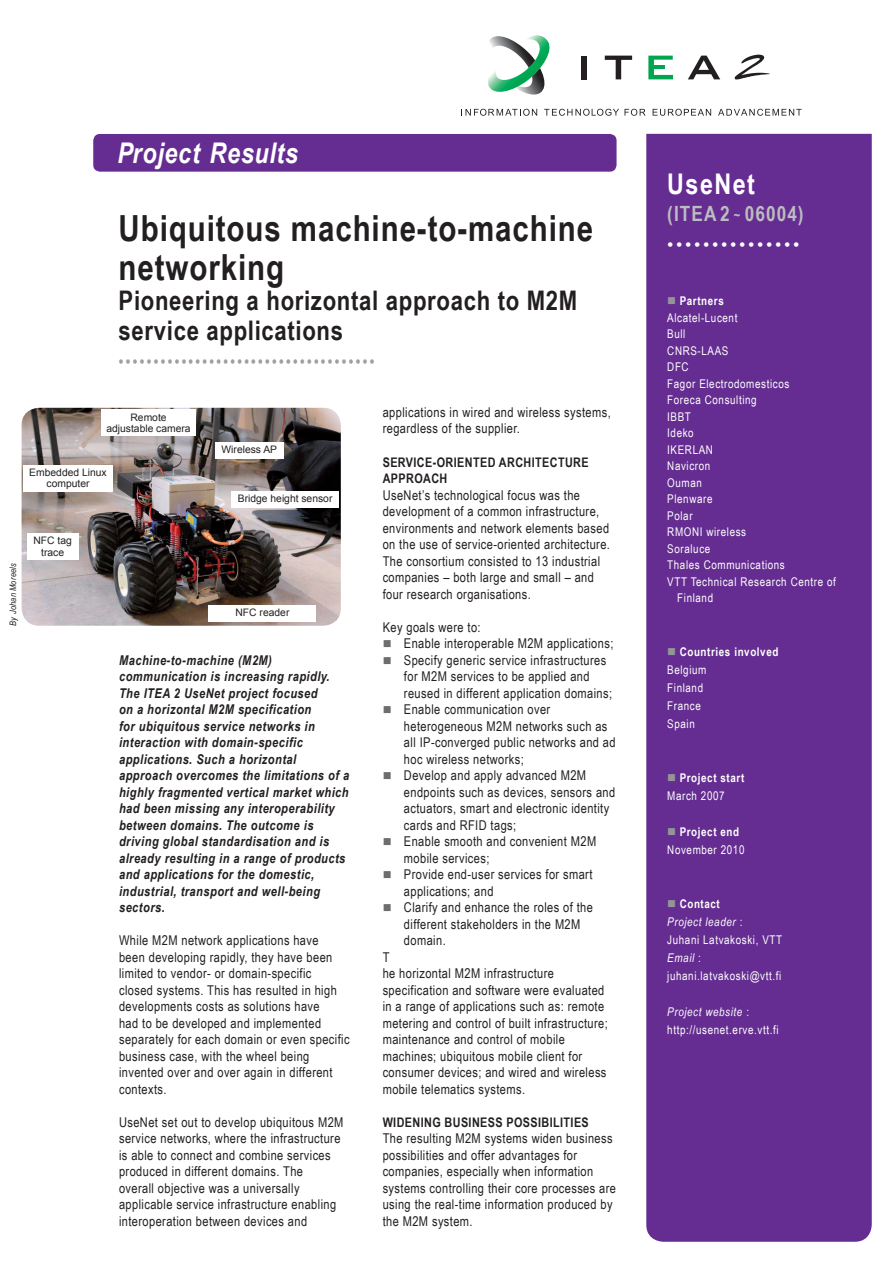
<style>
.page{position:relative;width:893px;height:1263px;background:#fff}
.page>*{position:absolute;margin:0;border:0;box-sizing:border-box;transform-origin:0 0}
.t1{font:700 36px/39px "Arial Narrow";letter-spacing:.025em;color:#231f20}
.t2{font:italic 700 28.5px "Arial Narrow";letter-spacing:.025em;color:#fff}
.t3{font:700 28.5px "Arial Narrow";color:#fff}
.t4{font:700 27px/30px "Arial Narrow";letter-spacing:.025em;color:#231f20}
.t5{font:700 21px "Arial Narrow";letter-spacing:.05em;color:#bcbdc0}
.t6{font:18px "Arial Narrow";color:#9d9fa2}
.t7{font:18px "Arial";color:#fff}
.t8{font:13.5px/16.5px "Arial Narrow";letter-spacing:.03em;color:#231f20}
.t9{font:italic 700 13.5px/16.5px "Arial Narrow";letter-spacing:.035em;color:#231f20}
.t10{font:700 13.2px/16.5px "Arial Narrow";letter-spacing:.03em;color:#231f20}
.t11{font:12px/18px "Arial Narrow";letter-spacing:.05em;color:#fff}
.t12{font:700 12px/18px "Arial Narrow";color:#fff}
.t13{font:10.35px/11.1px "Arial";color:#231f20;text-align:center}
.t14{font:italic 9px "Arial Narrow";letter-spacing:.025em;color:#231f20}
.s1{color:#6c6d70}
.s2{font-size:13.5px}
.s3{color:#939598}
.s4{font-weight:700}
.s5{font-weight:400}
.s6{font-style:italic}
</style>
<div class="page">
<div style="left:646px;top:134px;width:226px;height:1108px;background:#652d91"></div>
<div style="left:93px;top:134px;width:524px;height:38px;background:#652d91;border-radius:7px"></div>
<svg style="left:461px;top:109px;width:76px;height:7px"></svg>
<svg style="left:544px;top:109px;width:75px;height:7px"></svg>
<svg style="left:625px;top:109px;width:21px;height:7px"></svg>
<svg style="left:653px;top:109px;width:58px;height:7px"></svg>
<svg style="left:718px;top:109px;width:84px;height:7px"></svg>
<svg style="left:488px;top:35px;width:62px;height:60px"></svg>
<div style="left:581px;top:56px;width:5px;height:23px;background:#231f20"></div>
<svg style="left:605px;top:56px;width:27px;height:23px"></svg>
<svg style="left:688px;top:56px;width:32px;height:23px"></svg>
<svg style="left:648px;top:56px;width:25px;height:23px"></svg>
<svg style="left:735px;top:55px;width:35px;height:25px"></svg>
<img style="left:22px;top:408px;width:319px;height:218px">
<div style="left:209px;top:605px;width:107px;height:16px;background:#fff"></div>
<div style="left:232px;top:491px;width:107px;height:16px;background:#fff"></div>
<div style="left:215px;top:442px;width:69px;height:17px;background:#fff"></div>
<div style="left:101px;top:410px;width:95px;height:26px;background:#fff"></div>
<div style="left:23px;top:465px;width:90px;height:26px;background:#fff"></div>
<div style="left:27px;top:533px;width:52px;height:27px;background:#fff"></div>
<h2 class="t2" style="left:117px;top:131px;width:182px">Project Results</h2>
<h1 class="t1" style="left:119px;top:207px;width:476px">Ubiquitous machine-to-machine networking</h1>
<h3 class="t4" style="left:119px;top:284px;width:460px">Pioneering a horizontal approach to M2M service applications</h3>
<h3 class="t6" style="left:119px;top:348px;width:257px">•••••••••••••••••••••••••••••••••••••</h3>
<p class="t13" style="left:106px;top:412px;width:86px">Remote adjustable camera</p>
<p class="t13" style="left:29px;top:467px;width:79px">Embedded Linux computer</p>
<p class="t13" style="left:222px;top:444px;width:57px">Wireless AP</p>
<p class="t13" style="left:238px;top:493px;width:96px">Bridge height sensor</p>
<p class="t14" style="left:7px;top:626px;width:64px;rotate:-90deg">By Johan Moreels</p>
<p class="t13" style="left:33px;top:535px;width:40px">NFC tag trace</p>
<p class="t13" style="left:235px;top:607px;width:56px">NFC reader</p>
<p class="t9" style="left:119px;top:651px;width:232px">Machine-to-machine (M2M) communication is increasing rapidly.<br>The ITEA 2 UseNet project focused<br>on a horizontal M2M specification<br>for ubiquitous service networks in interaction with domain-specific applications. Such a horizontal approach overcomes the limitations of a highly fragmented vertical market which had been missing any interoperability between domains. The outcome is driving global standardisation and is already resulting in a range of products and applications for the domestic, industrial, transport and well-being sectors.</p>
<p class="t8" style="left:119px;top:931px;width:232px">While M2M network applications have<br>been developing rapidly, they have been limited to vendor- or domain-specific<br>closed systems. This has resulted in high developments costs as solutions have<br>had to be developed and implemented separately for each domain or even specific business case, with the wheel being invented over and over again in different contexts.</p>
<p class="t8" style="left:119px;top:1113px;width:226px">UseNet set out to develop ubiquitous M2M service networks, where the infrastructure is able to connect and combine services produced in different domains. The<br>overall objective was a universally applicable service infrastructure enabling interoperation between devices and</p>
<p class="t8" style="left:383px;top:403px;width:230px">applications in wired and wireless systems, regardless of the supplier.</p>
<p class="t10" style="left:383px;top:453px;width:207px">Service-oriented architecture approach</p>
<p class="t8" style="left:383px;top:486px;width:229px">UseNet’s technological focus was the development of a common infrastructure, environments and network elements based on the use of service-oriented architecture.<br>The consortium consisted to 13 industrial companies – both large and small – and four research organisations.</p>
<p class="t8" style="left:383px;top:618px;width:99px">Key goals were to:</p>
<p class="t8" style="left:383px;top:634px;width:232px"><span class="s1">■</span> Enable interoperable M2M applications;</p>
<p class="t8" style="left:404px;top:651px;width:210px;text-indent:-21px"><span class="s1">■</span> Specify generic service infrastructures for M2M services to be applied and reused in different application domains;</p>
<p class="t8" style="left:404px;top:700px;width:213px;text-indent:-21px"><span class="s1">■</span> Enable communication over heterogeneous M2M networks such as all IP-converged public networks and ad hoc wireless networks;</p>
<p class="t8" style="left:404px;top:766px;width:213px;text-indent:-21px"><span class="s1">■</span> Develop and apply advanced M2M endpoints such as devices, sensors and actuators, smart and electronic identity cards and RFID tags;</p>
<p class="t8" style="left:404px;top:832px;width:194px;text-indent:-21px"><span class="s1">■</span> Enable smooth and convenient M2M mobile services;</p>
<p class="t8" style="left:404px;top:865px;width:190px;text-indent:-21px"><span class="s1">■</span> Provide end-user services for smart applications; and</p>
<p class="t8" style="left:383px;top:898px;width:212px"><span class="s1">■</span> Clarify and enhance the roles of the</p>
<p class="t8" style="left:404px;top:915px;width:178px">different stakeholders in the M2M</p>
<p class="t8" style="left:404px;top:931px;width:43px">domain.</p>
<p class="t8" style="left:383px;top:948px;width:8px">T</p>
<p class="t8" style="left:383px;top:964px;width:173px">he horizontal M2M infrastructure</p>
<p class="t8" style="left:383px;top:981px;width:223px">specification and software were evaluated</p>
<p class="t8" style="left:383px;top:997px;width:223px">in a range of applications such as: remote</p>
<p class="t8" style="left:383px;top:1014px;width:227px">metering and control of built infrastructure;</p>
<p class="t8" style="left:383px;top:1030px;width:184px">maintenance and control of mobile</p>
<p class="t8" style="left:383px;top:1047px;width:201px">machines; ubiquitous mobile client for</p>
<p class="t8" style="left:383px;top:1063px;width:225px">consumer devices; and wired and wireless</p>
<p class="t8" style="left:383px;top:1080px;width:144px">mobile telematics systems.</p>
<p class="t10" style="left:383px;top:1113px;width:206px">Widening business possibilities</p>
<p class="t8" style="left:383px;top:1129px;width:235px">The resulting M2M systems widen business possibilities and offer advantages for companies, especially when information systems controlling their core processes are using the real-time information produced by the M2M system.</p>
<h2 class="t3" style="left:667px;top:163px;width:89px">UseNet</h2>
<h3 class="t5" style="left:667px;top:198px;width:19px">(ITEA</h3>
<h3 class="t5" style="left:720px;top:198px;width:85px">2 <span class="s2">~</span> 06004)</h3>
<h3 class="t7" style="left:667px;top:233px;width:134px">•••••••••••••••</h3>
<p class="t12" style="left:667px;top:291px;width:58px"><span class="s3">■</span> Partners</p>
<p class="t11" style="left:667px;top:308px;width:72px">Alcatel-Lucent</p>
<p class="t11" style="left:667px;top:324px;width:20px">Bull</p>
<p class="t11" style="left:667px;top:341px;width:63px">CNRS-LAAS</p>
<p class="t11" style="left:667px;top:357px;width:23px">DFC</p>
<p class="t11" style="left:667px;top:374px;width:124px">Fagor Electrodomesticos</p>
<p class="t11" style="left:667px;top:390px;width:91px">Foreca Consulting</p>
<p class="t11" style="left:667px;top:407px;width:25px">IBBT</p>
<p class="t11" style="left:667px;top:423px;width:28px">Ideko</p>
<p class="t11" style="left:667px;top:440px;width:47px">IKERLAN</p>
<p class="t11" style="left:667px;top:456px;width:45px">Navicron</p>
<p class="t11" style="left:667px;top:473px;width:36px">Ouman</p>
<p class="t11" style="left:667px;top:489px;width:47px">Plenware</p>
<p class="t11" style="left:667px;top:506px;width:27px">Polar</p>
<p class="t11" style="left:667px;top:522px;width:80px">RMONI wireless</p>
<p class="t11" style="left:667px;top:539px;width:45px">Soraluce</p>
<p class="t11" style="left:667px;top:555px;width:119px">Thales Communications</p>
<p class="t11" style="left:667px;top:572px;width:170px">VTT Technical Research Centre of</p>
<p class="t11" style="left:677px;top:588px;width:37px">Finland</p>
<p class="t11" style="left:667px;top:642px;width:113px"><span class="s3">■</span> <span class="s4">Countries involved<br></span>Belgium<br>Finland<br>France<br>Spain</p>
<p class="t12" style="left:667px;top:768px;width:78px"><span class="s3">■</span> Project start<br><span class="s5">March 2007</span></p>
<p class="t11" style="left:667px;top:822px;width:79px"><span class="s3">■</span> <span class="s4">Project end<br></span>November 2010</p>
<p class="t11" style="left:667px;top:894px;width:116px"><span class="s3">■</span> <span class="s4">Contact<br></span><span class="s6">Project leader</span> :<br>Juhani Latvakoski, VTT<br><span class="s6">Email</span> : juhani.latvakoski@vtt.fi</p>
<p class="t11" style="left:667px;top:1002px;width:113px"><span class="s6">Project website</span> : http://usenet.erve.vtt.fi</p>
</div>
